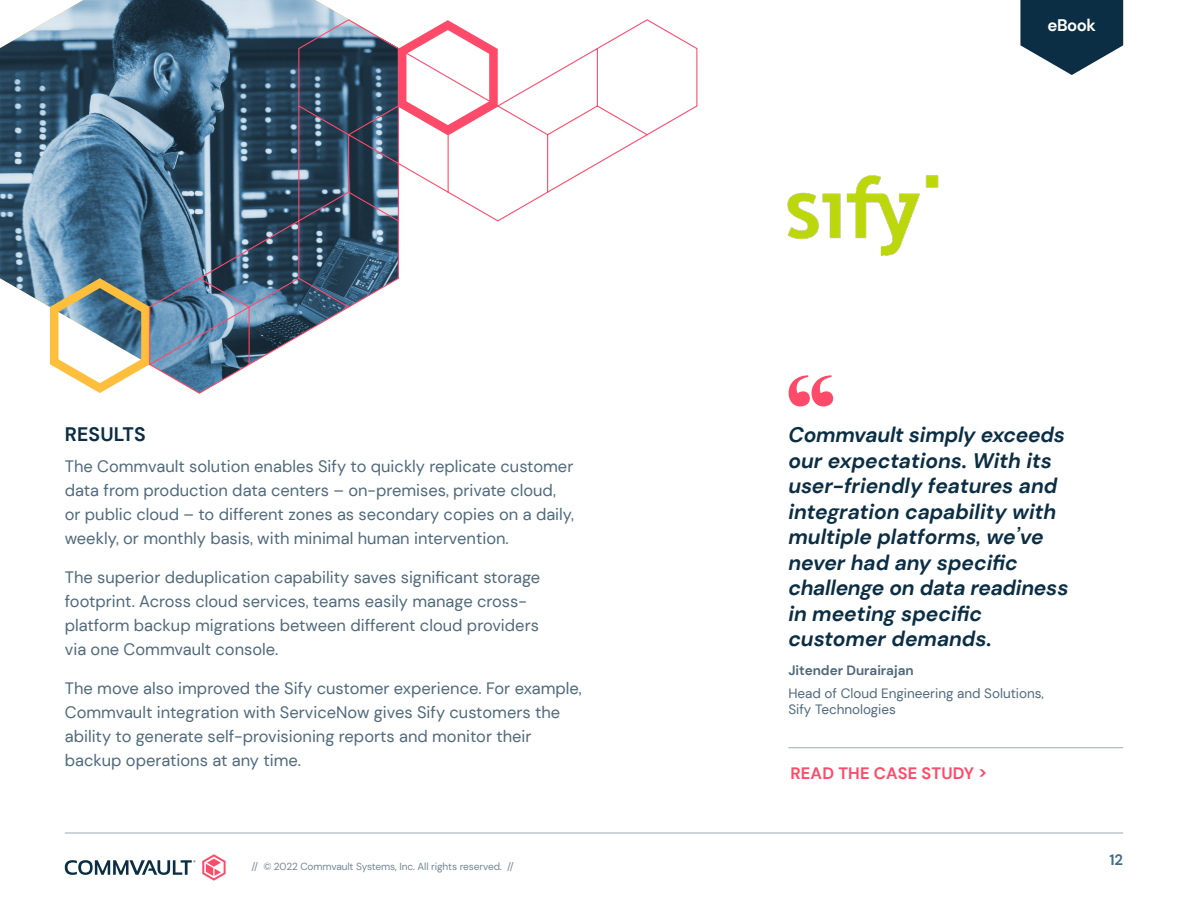
<style>
.page{position:relative;width:1188px;height:918px;background:#fff}
.page>*{position:absolute;margin:0;border:0;box-sizing:border-box;transform-origin:0 0}
.t1{font:italic 700 21px/25.5px "DM Sans";color:#0b2e44}
.t2{font:700 19.5px "DM Sans";letter-spacing:.01em;color:#0b2e44}
.t3{font:700 16.8px "DM Sans";letter-spacing:-.03em;color:#fff}
.t4{font:16.5px/24px "DM Sans";color:#4f697b}
.t5{font:700 16.5px "DM Sans";letter-spacing:.01em;color:#ff4a6a}
.t6{font:700 15px "DM Sans";color:#436c87}
.t7{font:13.5px/16.5px "DM Sans";color:#4f697b}
.t8{font:700 13.5px "DM Sans";color:#4f697b}
.t9{font:10.2px "DM Sans";letter-spacing:-.01em;color:#738794}
</style>
<div class="page">
<img style="left:787px;top:175px;width:152px;height:81px">
<hr style="left:788px;top:747px;width:335px;height:1px;background:#9eabb5">
<svg style="left:789px;top:375px;width:44px;height:31px"></svg>
<img style="left:0;top:0;width:348px;height:364px">
<svg style="left:50px;top:278px;width:98px;height:115px"></svg>
<svg style="left:148px;top:19px;width:550px;height:375px"></svg>
<svg style="left:1020px;top:0;width:103px;height:75px"></svg>
<svg style="left:65px;top:860px;width:130px;height:15px"></svg>
<svg style="left:202px;top:854px;width:24px;height:27px"></svg>
<hr style="left:65px;top:833px;width:1058px;height:1px;background:#9eabb5">
<p class="t2" style="left:65px;top:422px;width:82px">RESULTS</p>
<p class="t4" style="left:65px;top:454px;width:511px">The Commvault solution enables Sify to quickly replicate customer data from production data centers – on-premises, private cloud, or public cloud – to different zones as secondary copies on a daily, weekly, or monthly basis, with minimal human intervention.</p>
<p class="t4" style="left:65px;top:565px;width:477px">The superior deduplication capability saves significant storage footprint. Across cloud services, teams easily manage cross&shy;platform backup migrations between different cloud providers via one Commvault console.</p>
<p class="t4" style="left:65px;top:676px;width:519px">The move also improved the Sify customer experience. For example, Commvault integration with ServiceNow gives Sify customers the ability to generate self-provisioning reports and monitor their backup operations at any time.</p>
<p class="t9" style="left:252px;top:860px;width:264px">// © 2022 Commvault Systems, Inc. All rights reserved. //</p>
<p class="t3" style="left:1048px;top:14px;width:50px">eBook</p>
<p class="t1" style="left:788px;top:422px;width:282px">Commvault simply exceeds our expectations. With its user-friendly features and integration capability with multiple platforms, we’ve never had any specific challenge on data readiness in meeting specific customer demands.</p>
<p class="t8" style="left:788px;top:662px;width:127px">Jitender Durairajan</p>
<p class="t7" style="left:788px;top:685px;width:257px">Head of Cloud Engineering and Solutions,<br>Sify Technologies</p>
<p class="t5" style="left:791px;top:763px;width:198px">READ THE CASE STUDY &gt;</p>
<p class="t6" style="left:1109px;top:851px;width:15px">12</p>
</div>
